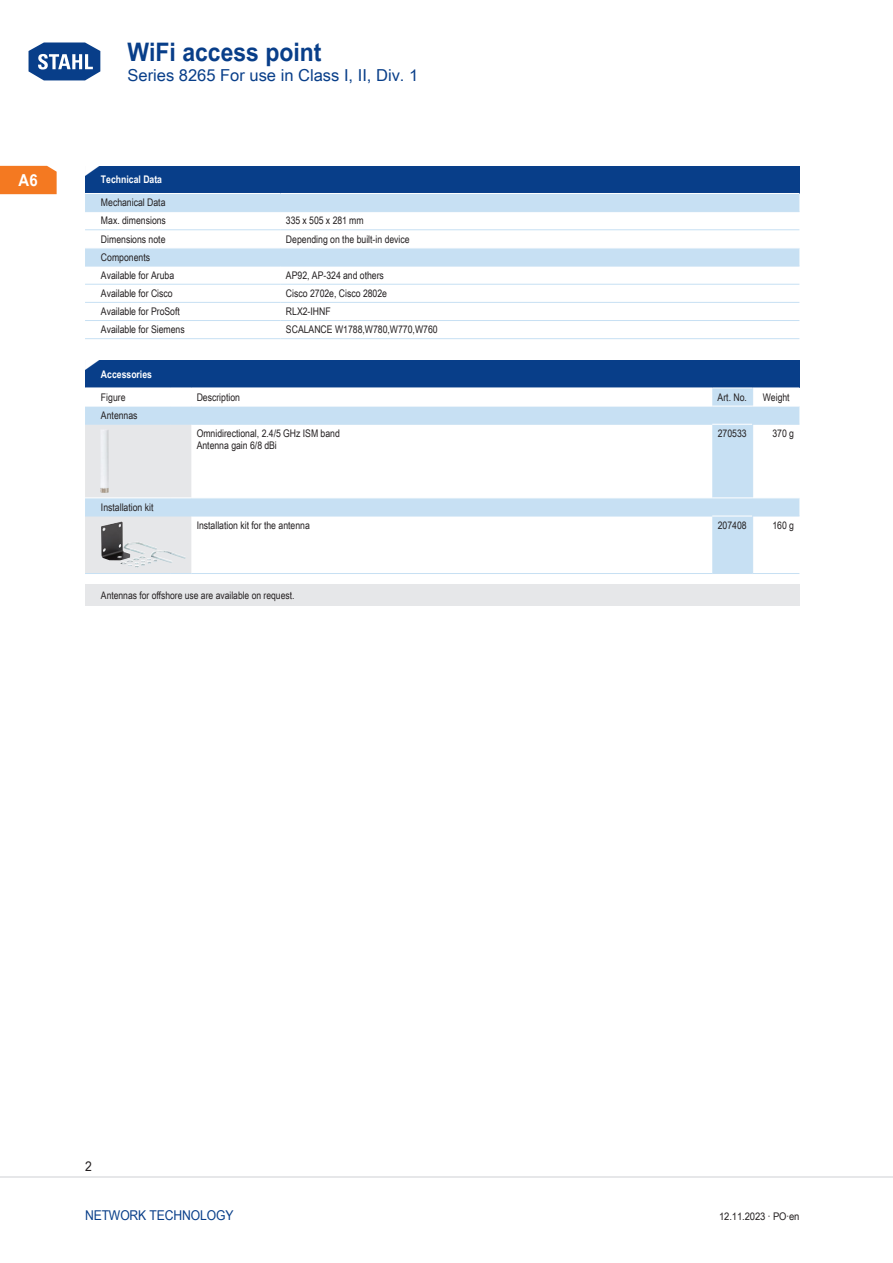
<style>
.page{position:relative;width:893px;height:1263px;background:#fff}
.page>*{position:absolute;margin:0;border:0;box-sizing:border-box;transform-origin:0 0}
.t1{font:700 25.5px "Arial Unicode MS";color:#083e89;scale:.9 1}
.TabHeader1stColumn{font:700 24px "Arial Unicode MS";color:#fff;scale:1.45 1}
.t2{font:16.5px "Arial Unicode MS";color:#083e89}
.t3{font:700 16.5px "Arial Unicode MS";color:#fff;scale:.9 1}
.t4{font:13.5px "Arial Unicode MS";letter-spacing:-.01em;color:#083e89;scale:.9 1}
.t5{font:13.5px "Arial Unicode MS";color:#231f20;scale:.9 1}
.TabBodyLeft{font:10.5px/12px "Arial Unicode MS";color:#231f20;scale:.83 1}
.TabBody1stColumn{font:10.5px "Arial Unicode MS";color:#231f20;scale:.83 1}
.TabBodyCenter{font:10.5px "Arial Unicode MS";color:#231f20;scale:.83 1}
.TabHeader1stColumn-2{font:700 10.5px "Arial Unicode MS";color:#fff;scale:.83 1}
.TabBody1stColumnTitl{font:10.5px "Arial Unicode MS";color:#231f20;scale:.83 1}
.TabBodyLeft-2{font:10.5px "Arial Unicode MS";color:#231f20;scale:.9 1}
.TabBodyRight{font:10.5px "Arial Unicode MS";color:#231f20;scale:.83 1}
.Notes{font:10.35px "Arial Unicode MS";color:#231f20;scale:.83 1}
.s1{font-weight:400;font-size:31.65px;color:#fff}
</style>
<div class="page">
<svg style="left:28px;top:42px;width:73px;height:39px"></svg>
<hr style="left:0;top:1176px;width:893px;height:2px;background:#e6e7e9">
<div style="left:0;top:166px;width:57px;height:28px;background:#f47921"></div>
<div style="left:85px;top:584px;width:714px;height:22px;background:#e6e7e9"></div>
<div style="left:85px;top:360px;width:714px;height:28px;background:#083e89"></div>
<svg style="left:85px;top:389px;width:714px;height:184px"></svg>
<svg style="left:752px;top:388px;width:1px;height:18px"></svg>
<hr style="left:85px;top:406px;width:85px;height:1px;background:#fff">
<svg style="left:170px;top:406px;width:21px;height:1px"></svg>
<hr style="left:191px;top:406px;width:521px;height:1px;background:#fff">
<hr style="left:712px;top:406px;width:41px;height:1px;background:#fff">
<hr style="left:753px;top:406px;width:46px;height:1px;background:#fff">
<hr style="left:191px;top:424px;width:521px;height:1px;background:#c7e0f3">
<hr style="left:712px;top:424px;width:40px;height:1px;background:#fff">
<hr style="left:752px;top:424px;width:47px;height:1px;background:#c7e0f3">
<hr style="left:752px;top:425px;width:1px;height:72px;background:#c7e0f3">
<hr style="left:191px;top:497px;width:521px;height:1px;background:#fff">
<hr style="left:712px;top:497px;width:41px;height:1px;background:#fff">
<hr style="left:753px;top:497px;width:46px;height:1px;background:#fff">
<svg style="left:85px;top:424px;width:106px;height:150px;background:#e1e5ea"></svg>
<hr style="left:191px;top:516px;width:521px;height:1px;background:#c7e0f3">
<hr style="left:191px;top:573px;width:521px;height:1px;background:#c7e0f3">
<hr style="left:712px;top:516px;width:40px;height:1px;background:#fff">
<hr style="left:712px;top:573px;width:41px;height:1px;background:#c7e0f3">
<hr style="left:752px;top:516px;width:47px;height:1px;background:#c7e0f3">
<hr style="left:753px;top:573px;width:46px;height:1px;background:#c7e0f3">
<hr style="left:752px;top:516px;width:1px;height:57px;background:#c7e0f3">
<img style="left:101px;top:430px;width:7px;height:63px">
<img style="left:101px;top:521px;width:44px;height:39px">
<div style="left:85px;top:166px;width:714px;height:27px;background:#083e89"></div>
<svg style="left:85px;top:194px;width:714px;height:72px"></svg>
<hr style="left:85px;top:211px;width:196px;height:1px;background:#c7e0f3">
<hr style="left:281px;top:211px;width:518px;height:1px;background:#c7e0f3">
<hr style="left:85px;top:229px;width:196px;height:1px;background:#c7e0f3">
<hr style="left:281px;top:229px;width:518px;height:1px;background:#c7e0f3">
<hr style="left:85px;top:248px;width:196px;height:1px;background:#fff">
<hr style="left:281px;top:248px;width:518px;height:1px;background:#fff">
<hr style="left:85px;top:266px;width:196px;height:1px;background:#c7e0f3">
<hr style="left:281px;top:266px;width:518px;height:1px;background:#c7e0f3">
<hr style="left:85px;top:284px;width:196px;height:1px;background:#c7e0f3">
<hr style="left:281px;top:284px;width:518px;height:1px;background:#c7e0f3">
<hr style="left:85px;top:302px;width:196px;height:1px;background:#c7e0f3">
<hr style="left:281px;top:302px;width:518px;height:1px;background:#c7e0f3">
<hr style="left:85px;top:320px;width:196px;height:1px;background:#c7e0f3">
<hr style="left:85px;top:338px;width:196px;height:1px;background:#c7e0f3">
<hr style="left:281px;top:320px;width:518px;height:1px;background:#c7e0f3">
<hr style="left:281px;top:338px;width:518px;height:1px;background:#c7e0f3">
<h1 class="t1" style="left:26px;top:33px;width:329px"><span class="s1">Home</span> WiFi access point</h1>
<h3 class="t2" style="left:128px;top:63px;width:292px">Series 8265 For use in Class I, II, Div. 1</h3>
<h3 class="t3" style="left:19px;top:168px;width:23px">A6</h3>
<p class="TabHeader1stColumn" style="left:82px;top:154px;width:16px">◤</p>
<p class="TabHeader1stColumn-2" style="left:101px;top:172px;width:75px">Technical Data</p>
<p class="TabBody1stColumn" style="left:101px;top:195px;width:79px">Mechanical Data</p>
<p class="TabBody1stColumn" style="left:101px;top:213px;width:80px">Max. dimensions</p>
<p class="TabBodyLeft" style="left:286px;top:215px;width:95px">335 x 505 x 281 mm</p>
<p class="TabBody1stColumn" style="left:101px;top:231px;width:79px">Dimensions note</p>
<p class="TabBodyLeft" style="left:286px;top:233px;width:151px">Depending on the built-in device</p>
<p class="TabBody1stColumn" style="left:101px;top:249px;width:61px">Components</p>
<p class="TabBody1stColumn" style="left:101px;top:268px;width:90px">Available for Aruba</p>
<p class="TabBodyLeft" style="left:286px;top:269px;width:120px">AP92, AP-324 and others</p>
<p class="TabBody1stColumn" style="left:101px;top:286px;width:88px">Available for Cisco</p>
<p class="TabBodyLeft" style="left:286px;top:287px;width:123px">Cisco 2702e, Cisco 2802e</p>
<p class="TabBody1stColumn" style="left:101px;top:304px;width:97px">Available for ProSoft</p>
<p class="TabBodyLeft" style="left:286px;top:305px;width:55px">RLX2-IHNF</p>
<p class="TabBody1stColumn" style="left:101px;top:322px;width:102px">Available for Siemens</p>
<p class="TabBodyLeft" style="left:286px;top:323px;width:184px">SCALANCE W1788,W780,W770,W760</p>
<p class="TabHeader1stColumn" style="left:82px;top:348px;width:16px">◤</p>
<p class="TabHeader1stColumn-2" style="left:101px;top:366px;width:63px">Accessories</p>
<p class="TabBody1stColumn" style="left:101px;top:389px;width:31px">Figure</p>
<p class="TabBodyLeft" style="left:197px;top:391px;width:54px">Description</p>
<p class="TabBodyCenter" style="left:718px;top:389px;width:37px">Art. No.</p>
<p class="TabBodyCenter" style="left:763px;top:389px;width:34px">Weight</p>
<p class="TabBody1stColumnTitl" style="left:101px;top:408px;width:46px">Antennas</p>
<p class="TabBodyLeft" style="left:197px;top:427px;width:174px">Omnidirectional, 2.4/5 GHz ISM band<br>Antenna gain 6/8 dBi</p>
<p class="TabBodyCenter" style="left:718px;top:426px;width:36px">270533</p>
<p class="TabBodyRight" style="left:772px;top:426px;width:28px">370 g</p>
<p class="TabBody1stColumnTitl" style="left:101px;top:499px;width:65px">Installation kit</p>
<p class="TabBodyLeft" style="left:197px;top:519px;width:138px">Installation kit for the antenna</p>
<p class="TabBodyCenter" style="left:718px;top:517px;width:36px">207408</p>
<p class="TabBodyRight" style="left:772px;top:517px;width:28px">160 g</p>
<p class="Notes" style="left:101px;top:588px;width:235px">Antennas for offshore use are available on request.</p>
<p class="t5" style="left:85px;top:1157px;width:9px">2</p>
<p class="t4" style="left:85px;top:1205px;width:100px">Netwo rk Techno</p>
<p class="t4" style="left:200px;top:1205px;width:39px">logy</p>
<p class="TabBodyLeft-2" style="left:719px;top:1208px;width:91px">12.11.2023 · PO·en</p>
</div>
